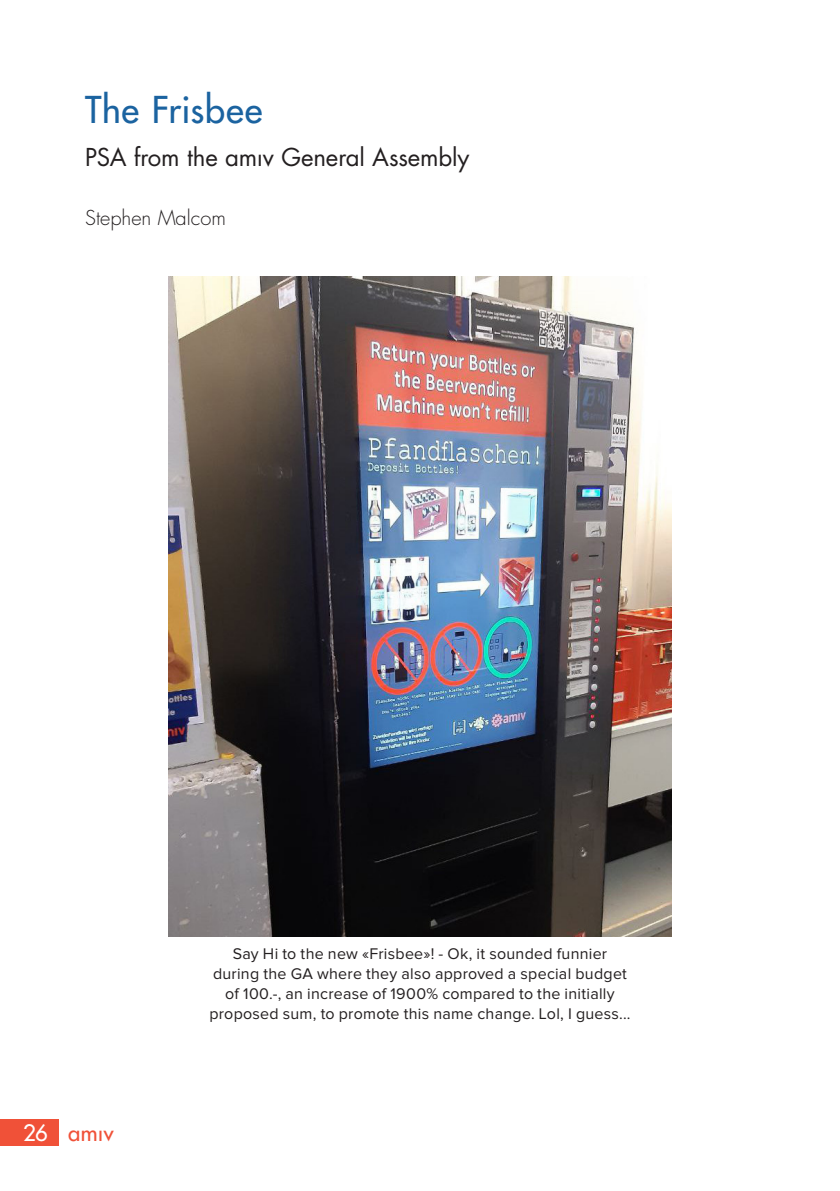
<style>
.page{position:relative;width:840px;height:1191px;background:#fff}
.page>*{position:absolute;margin:0;border:0;box-sizing:border-box;transform-origin:0 0}
.Titel{font:500 36px "Futura Std";letter-spacing:.015em;color:#1b63a0}
.Untertitel{font:24px "Futura Std";letter-spacing:-.005em;color:#231f20}
.t1{font:500 22px "Futura Std";letter-spacing:.015em;color:#f05138}
.Untertitel-2{font:300 20px "Futura Std";color:#231f20}
.Bildtext{font:16px/20px "Proxima Nova";letter-spacing:.015em;color:#231f20;text-align:center}
.s1{color:#fff}
</style>
<div class="page">
<div style="left:0;top:1118px;width:58px;height:27px;background:#f05138"></div>
<img style="left:169px;top:276px;width:501px;height:660px">
<p class="Titel" style="left:85px;top:87px;width:178px">The Frisbee</p>
<p class="Untertitel" style="left:85px;top:141px;width:386px">PSA from the amıv General Assembly</p>
<p class="Untertitel-2" style="left:85px;top:206px;width:142px">Stephen Malcom</p>
<h3 class="t1" style="left:23px;top:1119px;width:92px"><span class="s1">26</span> amıv</h3>
<p class="Bildtext" style="left:209px;top:944px;width:422px">Say Hi to the new «Frisbee»! - Ok, it sounded funnier during the GA where they also approved a special budget of 100.-, an increase of 1900% compared to the initially proposed sum, to promote this name change. Lol, I guess...</p>
</div>
